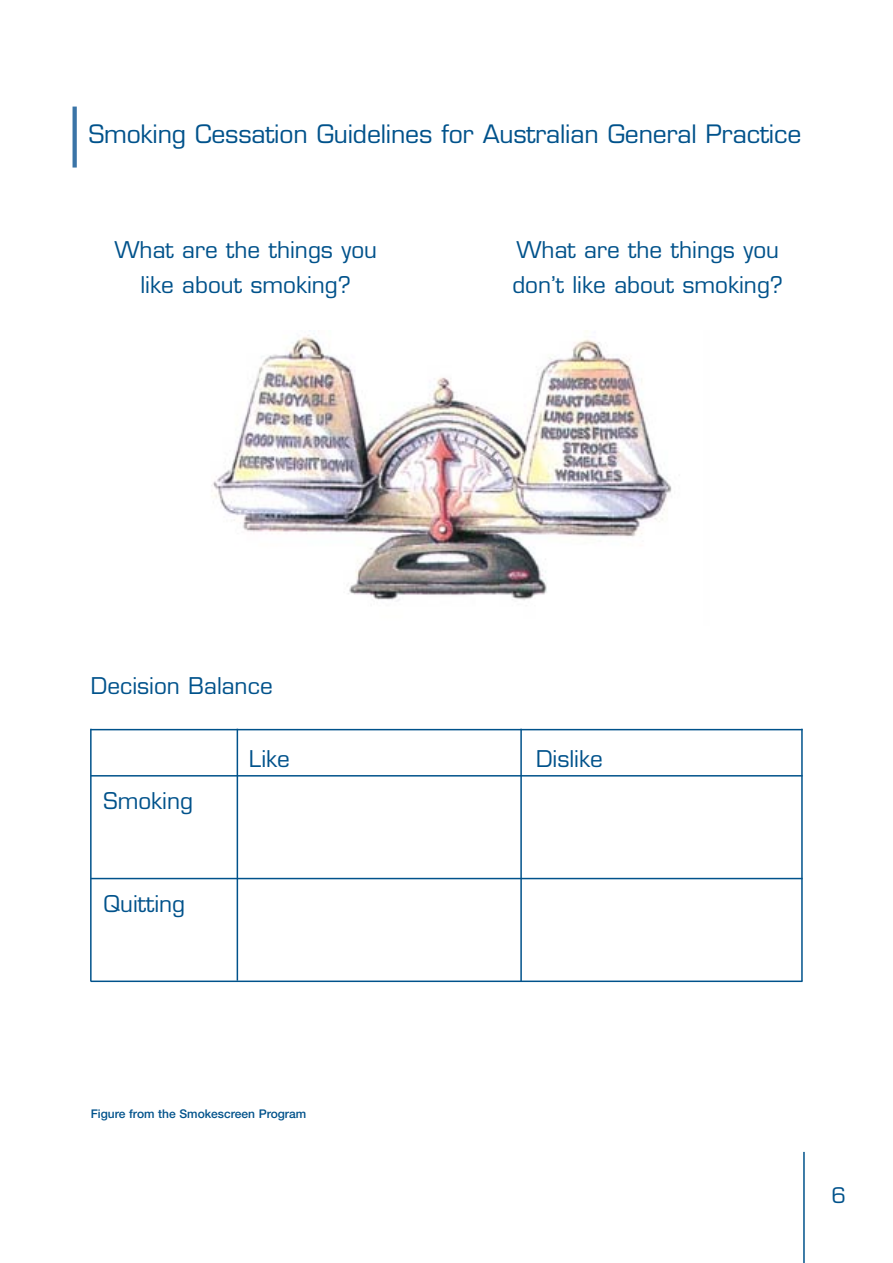
<style>
.page{position:relative;width:893px;height:1263px;background:#fff}
.page>*{position:absolute;margin:0;border:0;box-sizing:border-box;transform-origin:0 0}
.t1{font:24.75px "Eurostile";letter-spacing:-.005em;color:#00528b}
.t2{font:22.5px/34.5px "Eurostile";color:#00528b;text-align:center}
.t3{font:21px "Eurostile";color:#00528b}
.t4{font:500 12px "Helvetica Neue";color:#00528b}
</style>
<div class="page">
<hr style="left:91px;top:729px;width:711px;height:1px;background:#00528b">
<hr style="left:91px;top:775px;width:711px;height:2px;background:#00528b">
<hr style="left:91px;top:878px;width:711px;height:1px;background:#00528b">
<hr style="left:91px;top:981px;width:711px;height:1px;background:#00528b">
<div style="left:72px;top:107px;width:5px;height:61px;background:#3a74a7"></div>
<hr style="left:803px;top:1152px;width:1px;height:111px;background:#00528b">
<hr style="left:90px;top:729px;width:2px;height:253px;background:#00528b">
<hr style="left:236px;top:729px;width:2px;height:252px;background:#00528b">
<hr style="left:801px;top:729px;width:1px;height:252px;background:#00528b">
<hr style="left:520px;top:729px;width:2px;height:252px;background:#00528b">
<img style="left:211px;top:333px;width:461px;height:268px">
<p class="t1" style="left:89px;top:124px;width:714px">Smoking Cessation Guidelines for Australian General Practice</p>
<p class="t2" style="left:114px;top:235px;width:264px">What are the things you like about smoking?</p>
<p class="t2" style="left:512px;top:235px;width:272px;text-align:left">What are the things you don’t like about smoking?</p>
<p class="t2" style="left:91px;top:671px;width:183px">Decision Balance</p>
<p class="t2" style="left:104px;top:786px;width:91px">Smoking</p>
<p class="t2" style="left:104px;top:889px;width:83px">Quitting</p>
<p class="t2" style="left:249px;top:743px;width:43px">Like</p>
<p class="t2" style="left:536px;top:743px;width:68px">Dislike</p>
<p class="t4" style="left:91px;top:1109px;width:217px">Figure from the Smokescreen Program</p>
<p class="t3" style="left:831px;top:1187px;width:16px">6</p>
</div>
